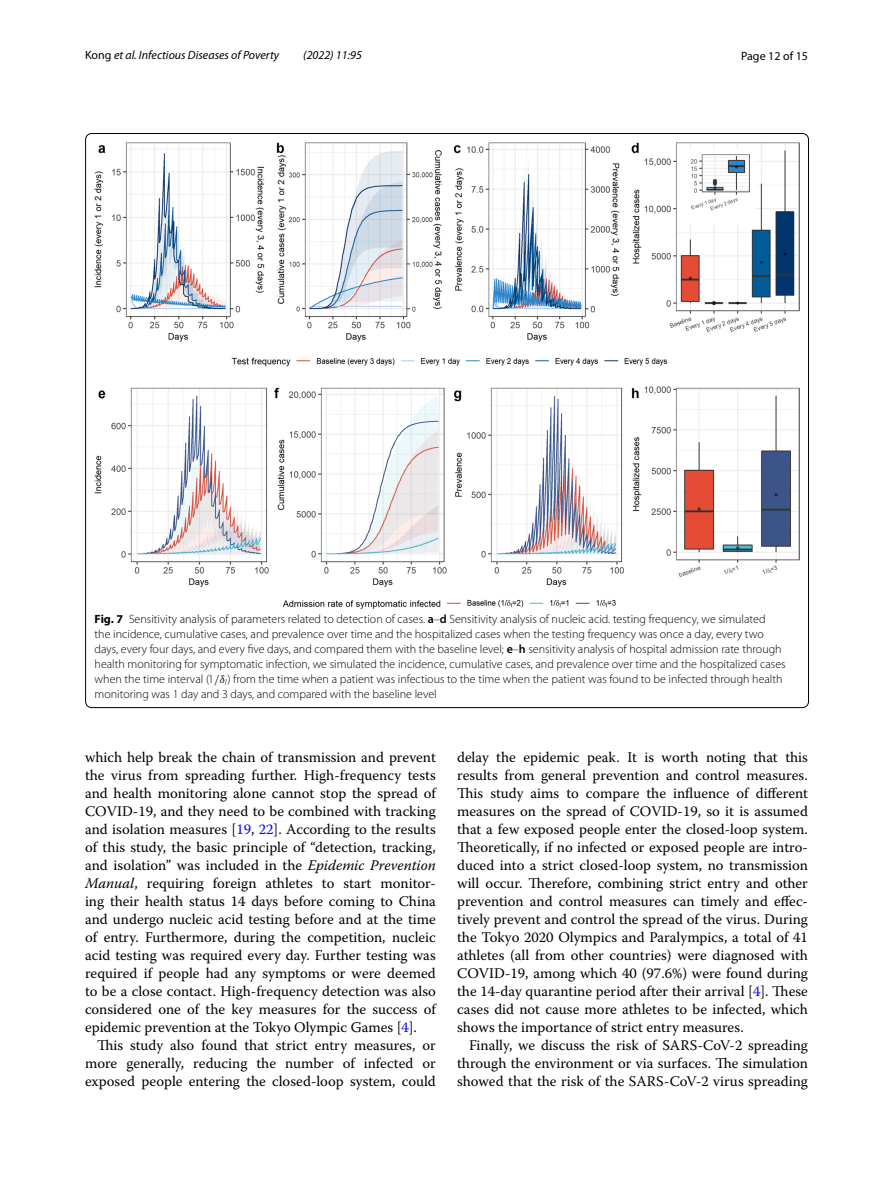
<style>
.page{position:relative;width:893px;height:1187px;background:#fff}
.page>*{position:absolute;margin:0;border:0;box-sizing:border-box;transform-origin:0 0}
.t1{font:14.7px/18px "Warnock Pro";color:#000;text-align:justify}
.t2{font:300 12px/15px "Myriad Pro";color:#000}
.t3{font:italic 12px "Myriad Pro";color:#000}
.t4{font:12px "Myriad Pro";color:#000}
.s1{font-style:normal}
.s2{font-weight:700}
.s3{font-weight:600}
.s4{font-family:"Myriad Pro Light 5";font-weight:400}
.s5{font-family:"MTMI32";font-weight:400}
.s6{color:#00f}
.s7{font-family:"Warnock Pro It 34"}
</style>
<div class="page">
<img style="left:94px;top:142px;width:706px;height:466px">
<p class="t3" style="left:85px;top:48px;width:196px"><span class="s1">Kong</span> et al. Infectious Diseases of Poverty</p>
<p class="t3" style="left:303px;top:48px;width:60px">(2022) 11:95</p>
<p class="t4" style="left:741px;top:48px;width:68px">Page 12 of 15</p>
<p class="t2" style="left:95px;top:612px;width:692px"><span class="s2">Fig. 7</span> Sensitivity analysis of parameters related to detection of cases. <span class="s3">a</span>–<span class="s3">d</span> Sensitivity analysis of nucleic acid. testing frequency, we simulated<br>the incidence, cumulative cases, and prevalence over time and the hospitalized cases when the testing frequency was once a day, every two days, every four days, and every five days, and compared them with the baseline level; <span class="s3">e</span>–<span class="s3">h</span> sensitivity analysis of hospital admission rate through health monitoring for symptomatic infection, we simulated the incidence, cumulative cases, and prevalence over time and the hospitalized cases when the time interval (<span class="s4">1</span><span class="s5">/δ</span><sub>I</sub>) from the time when a patient was infectious to the time when the patient was found to be infected through health monitoring was 1 day and 3 days, and compared with the baseline level</p>
<p class="t1" style="left:85px;top:748px;width:352px">which help break the chain of transmission and prevent the virus from spreading further. High-frequency tests and health monitoring alone cannot stop the spread of COVID-19, and they need to be combined with tracking and isolation measures [<span class="s6">19</span>, <span class="s6">22</span>]. According to the results of this study, the basic principle of “detection, tracking, and isolation” was included in the <span class="s7">Epidemic Prevention Manual</span>, requiring foreign athletes to start monitor&shy;ing their health status 14 days before coming to China and undergo nucleic acid testing before and at the time of entry. Furthermore, during the competition, nucleic acid testing was required every day. Further testing was required if people had any symptoms or were deemed to be a close contact. High-frequency detection was also considered one of the key measures for the success of epidemic prevention at the Tokyo Olympic Games [<span class="s6">4</span>].</p>
<p class="t1" style="left:85px;top:1036px;width:352px;text-indent:12px">This study also found that strict entry measures, or more generally, reducing the number of infected or exposed people entering the closed-loop system, could</p>
<p class="t1" style="left:457px;top:748px;width:352px">delay the epidemic peak. It is worth noting that this results from general prevention and control measures.<br>This study aims to compare the influence of different measures on the spread of COVID-19, so it is assumed that a few exposed people enter the closed-loop system.<br>Theoretically, if no infected or exposed people are intro&shy;duced into a strict closed-loop system, no transmission will occur. Therefore, combining strict entry and other prevention and control measures can timely and effec&shy;tively prevent and control the spread of the virus. During the Tokyo 2020 Olympics and Paralympics, a total of 41 athletes (all from other countries) were diagnosed with COVID-19, among which 40 (97.6%) were found during the 14-day quarantine period after their arrival [<span class="s6">4</span>]. These cases did not cause more athletes to be infected, which shows the importance of strict entry measures.</p>
<p class="t1" style="left:457px;top:1036px;width:352px;text-indent:12px">Finally, we discuss the risk of SARS-CoV-2 spreading through the environment or via surfaces. The simulation showed that the risk of the SARS-CoV-2 virus spreading</p>
</div>
